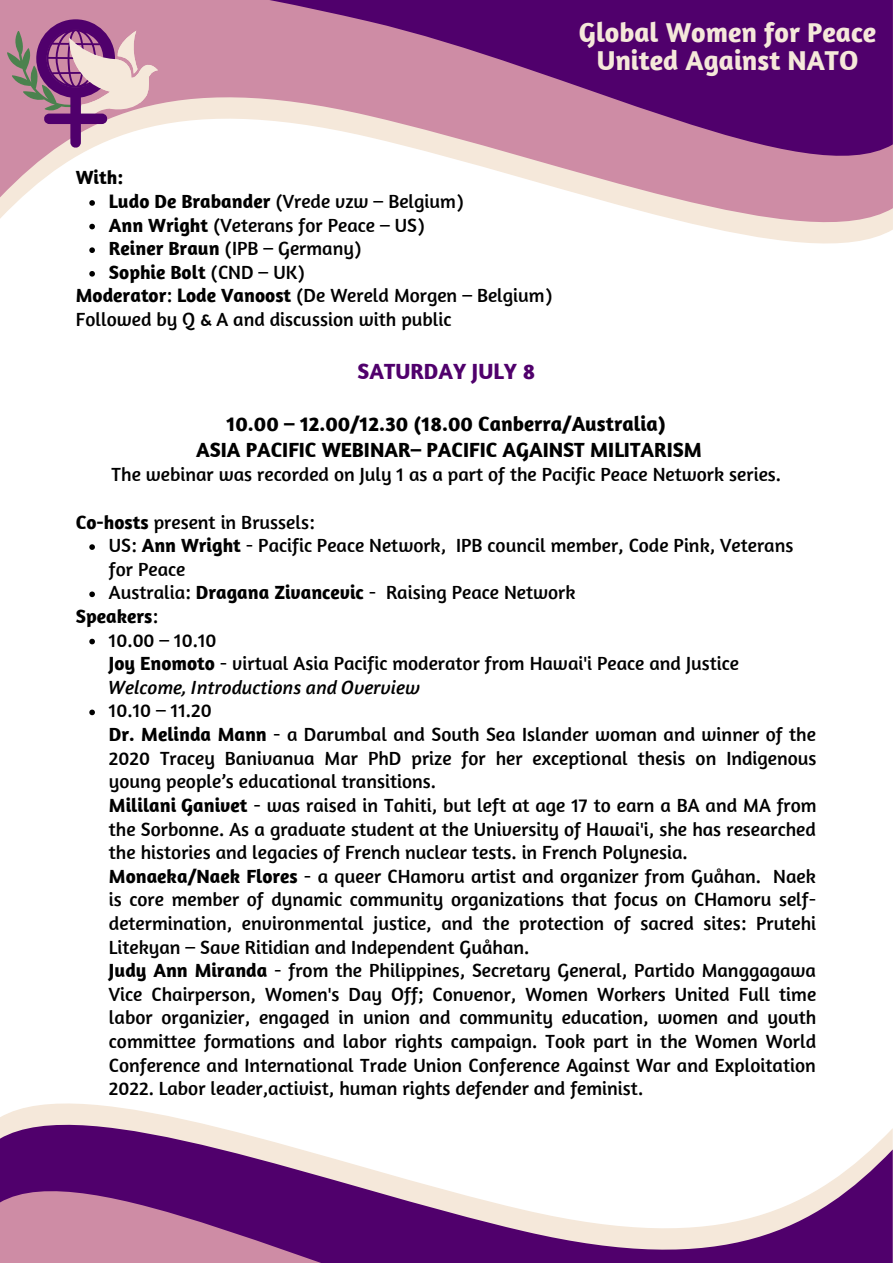
<style>
.page{position:relative;width:893px;height:1264px;background:#fff}
.page>*{position:absolute;margin:0;border:0;box-sizing:border-box;transform-origin:0 0}
.t1{font:700 27.9px "Amaranth";color:#f5e8da}
.t2{font:700 22.5px "Amaranth";color:#50006c}
.t3{font:700 21px "Amaranth";color:#000}
.t4{font:19.5px/23.5px "Amaranth";color:#000;text-align:justify}
.t5{font:700 19.5px "Amaranth";color:#000}
.t6{font:italic 19.5px "Amaranth";color:#000}
.s1{font-weight:700}
.s2{font-weight:400}
</style>
<div class="page">
<svg style="left:0;top:1103px;width:892px;height:49px"></svg>
<svg style="left:0;top:1152px;width:892px;height:110px"></svg>
<svg style="left:0;top:194px;width:892px;height:50px"></svg>
<svg style="left:0;top:0;width:892px;height:194px"></svg>
<svg style="left:7px;top:19px;width:151px;height:129px;background:#bc8ea7"></svg>
<svg style="left:89px;top:200px;width:6px;height:6px"></svg>
<svg style="left:89px;top:224px;width:6px;height:5px"></svg>
<svg style="left:89px;top:247px;width:6px;height:6px"></svg>
<svg style="left:89px;top:271px;width:6px;height:5px"></svg>
<svg style="left:89px;top:544px;width:6px;height:6px"></svg>
<svg style="left:89px;top:591px;width:6px;height:6px"></svg>
<svg style="left:89px;top:638px;width:6px;height:6px"></svg>
<svg style="left:89px;top:709px;width:6px;height:6px"></svg>
<p class="t5" style="left:76px;top:165px;width:49px">With:</p>
<p class="t4" style="left:109px;top:189px;width:356px"><span class="s1">Ludo De Brabander</span> (Vrede vzw – Belgium)</p>
<p class="t4" style="left:109px;top:213px;width:317px"><span class="s1">Ann Wright</span> (Veterans for Peace – US)</p>
<p class="t4" style="left:109px;top:236px;width:254px"><span class="s1">Reiner Braun</span> (IPB – Germany)</p>
<p class="t5" style="left:109px;top:260px;width:197px">Sophie Bolt <span class="s2">(CND – UK)</span></p>
<p class="t1" style="left:579px;top:15px;width:299px">Global Women for Peace</p>
<p class="t1" style="left:596px;top:43px;width:263px">United Against NATO</p>
<p class="t4" style="left:76px;top:283px;width:478px"><span class="s1">Moderator</span>: <span class="s1">Lode Vanoost</span> (De Wereld Morgen – Belgium)</p>
<p class="t4" style="left:76px;top:307px;width:377px">Followed by Q &amp; A and discussion with public</p>
<p class="t2" style="left:357px;top:357px;width:179px">SATURDAY JULY 8</p>
<p class="t3" style="left:227px;top:410px;width:441px">10.00 – 12.00/12.30 (18.00 Canberra/Australia)</p>
<p class="t3" style="left:196px;top:436px;width:507px">ASIA PACIFIC WEBINAR– PACIFIC AGAINST MILITARISM</p>
<p class="t4" style="left:111px;top:462px;width:671px">The webinar was recorded on July 1 as a part of the Pacific Peace Network series.</p>
<p class="t4" style="left:76px;top:509px;width:240px"><span class="s1">Co-hosts</span> present in Brussels:</p>
<p class="t4" style="left:109px;top:533px;width:686px">US: <span class="s1">Ann Wright</span> - Pacific Peace Network, IPB council member, Code Pink, Veterans for Peace</p>
<p class="t4" style="left:109px;top:580px;width:468px">Australia: <span class="s1">Dragana Zivancevic</span> - Raising Peace Network</p>
<p class="t4" style="left:109px;top:627px;width:109px">10.00 – 10.10</p>
<p class="t5" style="left:76px;top:604px;width:84px">Speakers<span class="s2">:</span></p>
<p class="t4" style="left:109px;top:651px;width:631px"><span class="s1">Joy Enomoto</span> - virtual Asia Pacific moderator from Hawai'i Peace and Justice</p>
<p class="t6" style="left:109px;top:674px;width:312px">Welcome, Introductions and Overview</p>
<p class="t4" style="left:109px;top:722px;width:709px"><span class="s1">Dr. Melinda Mann</span> - a Darumbal and South Sea Islander woman and winner of the 2020 Tracey Banivanua Mar PhD prize for her exceptional thesis on Indigenous young people’s educational transitions.</p>
<p class="t4" style="left:109px;top:793px;width:709px"><span class="s1">Mililani Ganivet</span> - was raised in Tahiti, but left at age 17 to earn a BA and MA from the Sorbonne. As a graduate student at the University of Hawai'i, she has researched the histories and legacies of French nuclear tests. in French Polynesia.</p>
<p class="t4" style="left:109px;top:863px;width:708px"><span class="s1">Monaeka/Naek Flores</span> - a queer CHamoru artist and organizer from Guåhan. Naek is core member of dynamic community organizations that focus on CHamoru self&shy;determination, environmental justice, and the protection of sacred sites: Prutehi Litekyan – Save Ritidian and Independent Guåhan.</p>
<p class="t4" style="left:109px;top:958px;width:708px"><span class="s1">Judy Ann Miranda</span> - from the Philippines, Secretary General, Partido Manggagawa Vice Chairperson, Women's Day Off; Convenor, Women Workers United Full time labor organizier, engaged in union and community education, women and youth committee formations and labor rights campaign. Took part in the Women World Conference and International Trade Union Conference Against War and Exploitation 2022. Labor leader,activist, human rights defender and feminist.</p>
<p class="t4" style="left:109px;top:698px;width:104px">10.10 – 11.20</p>
</div>
